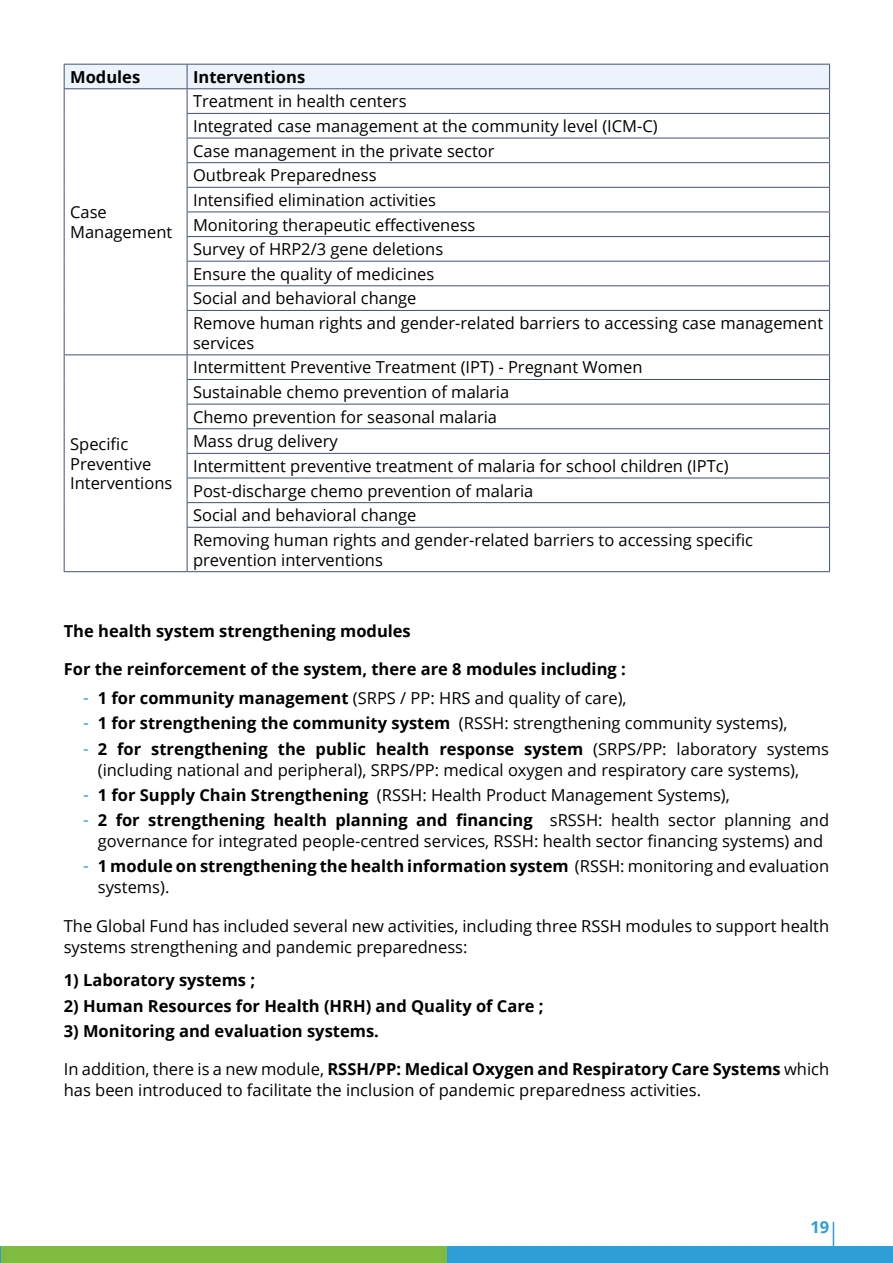
<style>
.page{position:relative;width:893px;height:1263px;background:#fff}
.page>*{position:absolute;margin:0;border:0;box-sizing:border-box;transform-origin:0 0}
.t1{font:16.5px/24.6px "Open Sans";color:#000}
.t2{font:700 16.5px/21px "Open Sans";color:#000}
.t3{font:700 16.5px "Open Sans";color:#309ed6}
.s1{font-size:18px;color:#309ed6}
.s2{font-weight:700}
.s3{font-weight:400;font-size:18px;color:#309ed6}
.s4{font-weight:400}
</style>
<div class="page">
<svg style="left:0;top:1247px;width:1px;height:16px"></svg>
<div style="left:1px;top:1247px;width:446px;height:16px;background:#80bb3f"></div>
<div style="left:447px;top:1247px;width:446px;height:16px;background:#309ed6"></div>
<hr style="left:833px;top:1222px;width:1px;height:35px;background:#309ed6">
<svg style="left:64px;top:64px;width:766px;height:246px"></svg>
<hr style="left:64px;top:310px;width:1px;height:44px;background:#415277">
<hr style="left:187px;top:310px;width:643px;height:1px;background:#415277">
<hr style="left:187px;top:311px;width:1px;height:43px;background:#415277">
<hr style="left:829px;top:311px;width:1px;height:43px;background:#415277">
<hr style="left:64px;top:354px;width:123px;height:1px;background:#415277">
<hr style="left:187px;top:354px;width:643px;height:1px;background:#415277">
<hr style="left:187px;top:379px;width:643px;height:1px;background:#415277">
<hr style="left:187px;top:404px;width:643px;height:1px;background:#415277">
<hr style="left:187px;top:428px;width:643px;height:1px;background:#415277">
<hr style="left:187px;top:453px;width:643px;height:1px;background:#415277">
<hr style="left:187px;top:478px;width:643px;height:1px;background:#415277">
<svg style="left:64px;top:355px;width:1px;height:172px"></svg>
<hr style="left:187px;top:502px;width:643px;height:1px;background:#415277">
<svg style="left:187px;top:355px;width:1px;height:172px"></svg>
<svg style="left:829px;top:355px;width:1px;height:172px"></svg>
<hr style="left:64px;top:527px;width:1px;height:44px;background:#415277">
<hr style="left:187px;top:527px;width:643px;height:1px;background:#415277">
<hr style="left:187px;top:528px;width:1px;height:43px;background:#415277">
<hr style="left:829px;top:528px;width:1px;height:43px;background:#415277">
<hr style="left:64px;top:571px;width:123px;height:1px;background:#415277">
<hr style="left:187px;top:571px;width:643px;height:1px;background:#415277">
<p class="t2" style="left:70px;top:66px;width:72px">Modules</p>
<p class="t2" style="left:193px;top:66px;width:114px">Interventions</p>
<p class="t1" style="left:70px;top:202px;width:104px;line-height:19.8px">Case<br>Management</p>
<p class="t1" style="left:70px;top:433px;width:104px;line-height:19.8px">Specific<br>Preventive<br>Interventions</p>
<p class="t1" style="left:193px;top:89px;width:632px">Treatment in health centers<br>Integrated case management at the community level (ICM-C)<br>Case management in the private sector<br>Outbreak Preparedness<br>Intensified elimination activities<br>Monitoring therapeutic effectiveness<br>Survey of HRP2/3 gene deletions<br>Ensure the quality of medicines<br>Social and behavioral change<br>Remove human rights and gender-related barriers to accessing case management</p>
<p class="t1" style="left:193px;top:330px;width:63px">services</p>
<p class="t1" style="left:193px;top:355px;width:561px">Intermittent Preventive Treatment (IPT) - Pregnant Women<br>Sustainable chemo prevention of malaria<br>Chemo prevention for seasonal malaria<br>Mass drug delivery<br>Intermittent preventive treatment of malaria for school children (IPTc)<br>Post-discharge chemo prevention of malaria<br>Social and behavioral change<br>Removing human rights and gender-related barriers to accessing specific</p>
<p class="t1" style="left:193px;top:547px;width:191px">prevention interventions</p>
<p class="t2" style="left:64px;top:620px;width:349px">The health system strengthening modules</p>
<p class="t2" style="left:64px;top:658px;width:564px">For the reinforcement of the system, there are 8 modules including :</p>
<p class="t1" style="left:83px;top:685px;width:545px"><span class="s1">-</span> <span class="s2">1 for community management</span> (SRPS / PP: HRS and quality of care),</p>
<p class="t1" style="left:83px;top:711px;width:706px"><span class="s1">-</span> <span class="s2">1 for strengthening the community system</span> (RSSH: strengthening community systems),</p>
<p class="t1" style="left:98px;top:738px;width:733px;line-height:21px;text-indent:-15px"><span class="s1">-</span> <span class="s2">2 for strengthening the public health response system</span> (SRPS/PP: laboratory systems (including national and peripheral), SRPS/PP: medical oxygen and respiratory care systems),</p>
<p class="t1" style="left:83px;top:782px;width:648px"><span class="s1">-</span> <span class="s2">1 for Supply Chain Strengthening</span> (RSSH: Health Product Management Systems),</p>
<p class="t1" style="left:83px;top:809px;width:748px;line-height:21px;text-align:center"><span class="s1">-</span> <span class="s2">2 for strengthening health planning and financing</span> sRSSH: health sector planning and governance for integrated people-centred services, RSSH: health sector financing systems) and</p>
<p class="t2" style="left:98px;top:855px;width:733px;text-indent:-15px"><span class="s3">-</span> 1 module on strengthening the health information system <span class="s4">(RSSH: monitoring and evaluation systems).</span></p>
<p class="t1" style="left:64px;top:914px;width:767px;line-height:21px">The Global Fund has included several new activities, including three RSSH modules to support health systems strengthening and pandemic preparedness:</p>
<p class="t2" style="left:64px;top:969px;width:193px">1) Laboratory systems ;</p>
<p class="t2" style="left:64px;top:995px;width:481px">2) Human Resources for Health (HRH) and Quality of Care ;</p>
<p class="t2" style="left:64px;top:1020px;width:317px">3) Monitoring and evaluation systems.</p>
<p class="t1" style="left:64px;top:1058px;width:767px;line-height:21px">In addition, there is a new module, <span class="s2">RSSH/PP: Medical Oxygen and Respiratory Care Systems</span> which has been introduced to facilitate the inclusion of pandemic preparedness activities.</p>
<p class="t3" style="left:810px;top:1215px;width:20px">19</p>
</div>
